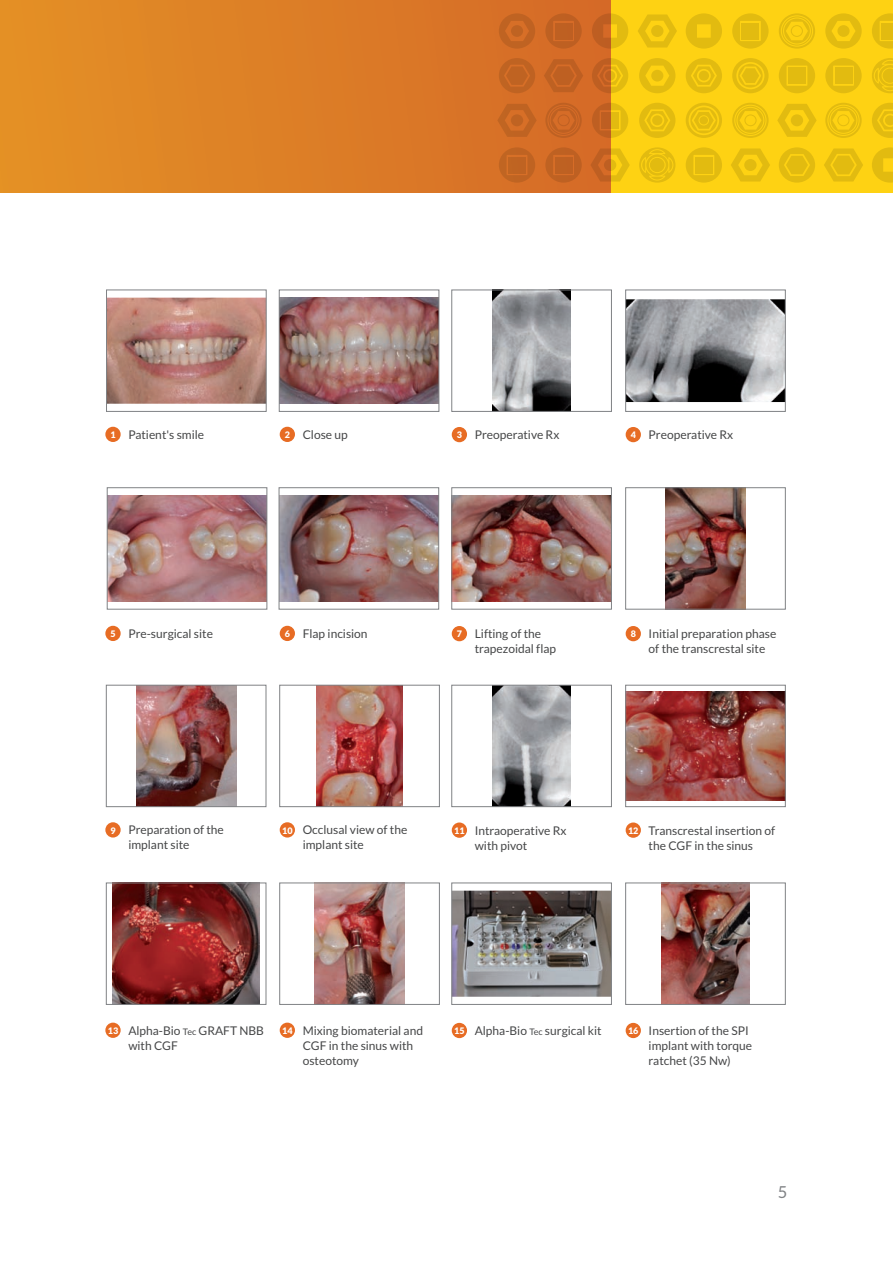
<style>
.page{position:relative;width:893px;height:1263px;background:#fff}
.page>*{position:absolute;margin:0;border:0;box-sizing:border-box;transform-origin:0 0}
.t1{font:16.5px "Lato";color:#808285}
.t2{font:12px/15px "Lato";color:#454647}
.t3{font:900 9px "Lato";color:#fff}
.s1{font-size:9px}
</style>
<div class="page">
<div style="left:0;top:0;width:612px;height:192px;background:linear-gradient(to right,#e49125,#d56a27)"></div>
<div style="left:612px;top:0;width:281px;height:192px;background:#fed213"></div>
<svg style="left:592px;top:103px;width:36px;height:35px"></svg>
<svg style="left:592px;top:13px;width:36px;height:36px"></svg>
<svg style="left:590px;top:148px;width:40px;height:34px"></svg>
<svg style="left:604px;top:159px;width:12px;height:12px"></svg>
<svg style="left:592px;top:58px;width:36px;height:35px"></svg>
<svg style="left:605px;top:71px;width:10px;height:10px"></svg>
<svg style="left:639px;top:103px;width:36px;height:35px"></svg>
<div style="left:652px;top:115px;width:10px;height:10px;background:#e2bb10;border-radius:50%"></div>
<svg style="left:639px;top:147px;width:36px;height:36px"></svg>
<svg style="left:639px;top:58px;width:36px;height:35px"></svg>
<div style="left:651px;top:70px;width:12px;height:12px;background:#e2bb10;border-radius:50%"></div>
<svg style="left:732px;top:58px;width:37px;height:35px"></svg>
<svg style="left:638px;top:14px;width:39px;height:34px"></svg>
<div style="left:651px;top:25px;width:12px;height:12px;background:#e2bb10;border-radius:50%"></div>
<svg style="left:732px;top:13px;width:37px;height:36px"></svg>
<svg style="left:686px;top:147px;width:36px;height:36px"></svg>
<svg style="left:686px;top:13px;width:36px;height:36px"></svg>
<svg style="left:731px;top:148px;width:39px;height:34px"></svg>
<div style="left:744px;top:159px;width:13px;height:12px;background:#e2bb10;border-radius:50%"></div>
<svg style="left:686px;top:58px;width:36px;height:35px"></svg>
<div style="left:699px;top:71px;width:10px;height:10px;background:#e2bb10;border-radius:50%"></div>
<svg style="left:872px;top:58px;width:21px;height:35px"></svg>
<svg style="left:824px;top:148px;width:39px;height:34px"></svg>
<svg style="left:825px;top:13px;width:37px;height:36px"></svg>
<svg style="left:837px;top:25px;width:13px;height:12px"></svg>
<svg style="left:825px;top:58px;width:37px;height:35px"></svg>
<svg style="left:872px;top:13px;width:21px;height:36px"></svg>
<svg style="left:872px;top:103px;width:21px;height:35px"></svg>
<svg style="left:872px;top:147px;width:21px;height:36px"></svg>
<svg style="left:779px;top:13px;width:36px;height:36px"></svg>
<svg style="left:779px;top:147px;width:36px;height:36px"></svg>
<svg style="left:779px;top:58px;width:36px;height:35px"></svg>
<svg style="left:777px;top:104px;width:40px;height:33px"></svg>
<div style="left:791px;top:114px;width:12px;height:12px;background:#e2bb10;border-radius:50%"></div>
<svg style="left:825px;top:103px;width:37px;height:35px"></svg>
<svg style="left:544px;top:59px;width:39px;height:33px"></svg>
<svg style="left:545px;top:147px;width:37px;height:36px"></svg>
<svg style="left:545px;top:13px;width:37px;height:36px"></svg>
<svg style="left:545px;top:103px;width:37px;height:35px"></svg>
<svg style="left:732px;top:103px;width:37px;height:35px"></svg>
<svg style="left:499px;top:13px;width:36px;height:36px"></svg>
<div style="left:511px;top:25px;width:12px;height:12px;background:#bf6322;border-radius:50%"></div>
<svg style="left:499px;top:58px;width:36px;height:35px"></svg>
<svg style="left:499px;top:147px;width:36px;height:36px"></svg>
<svg style="left:497px;top:104px;width:40px;height:33px"></svg>
<div style="left:511px;top:114px;width:12px;height:12px;background:#bf6322;border-radius:50%"></div>
<svg style="left:686px;top:103px;width:36px;height:35px"></svg>
<div style="left:699px;top:116px;width:9px;height:8px;background:#e2bb10;border-radius:50%"></div>
<svg style="left:106px;top:289px;width:161px;height:123px;background:#bd9389"></svg>
<img style="left:107px;top:487px;width:160px;height:123px">
<img style="left:279px;top:289px;width:160px;height:123px">
<svg style="left:451px;top:289px;width:161px;height:123px"></svg>
<svg style="left:625px;top:289px;width:161px;height:123px;background:#9b9c9f"></svg>
<img style="left:278px;top:487px;width:161px;height:123px">
<img style="left:451px;top:487px;width:161px;height:123px">
<img style="left:625px;top:487px;width:161px;height:123px">
<div style="left:105px;top:427px;width:16px;height:15px;background:#e76c24;border-radius:50%"></div>
<div style="left:105px;top:626px;width:16px;height:15px;background:#e76c24;border-radius:50%"></div>
<div style="left:105px;top:822px;width:16px;height:15px;background:#e76c24;border-radius:50%"></div>
<div style="left:105px;top:1022px;width:16px;height:16px;background:#e76c24;border-radius:50%"></div>
<div style="left:452px;top:427px;width:15px;height:15px;background:#e76c24;border-radius:50%"></div>
<div style="left:452px;top:626px;width:15px;height:15px;background:#e76c24;border-radius:50%"></div>
<div style="left:452px;top:822px;width:15px;height:16px;background:#e76c24;border-radius:50%"></div>
<div style="left:452px;top:1023px;width:15px;height:15px;background:#e76c24;border-radius:50%"></div>
<div style="left:626px;top:427px;width:15px;height:15px;background:#e76c24;border-radius:50%"></div>
<div style="left:626px;top:626px;width:15px;height:15px;background:#e76c24;border-radius:50%"></div>
<div style="left:626px;top:822px;width:15px;height:16px;background:#e76c24;border-radius:50%"></div>
<div style="left:626px;top:1023px;width:15px;height:15px;background:#e76c24;border-radius:50%"></div>
<div style="left:280px;top:427px;width:15px;height:15px;background:#e76c24;border-radius:50%"></div>
<div style="left:280px;top:626px;width:15px;height:15px;background:#e76c24;border-radius:50%"></div>
<div style="left:280px;top:822px;width:15px;height:15px;background:#e76c24;border-radius:50%"></div>
<div style="left:280px;top:1022px;width:15px;height:16px;background:#e76c24;border-radius:50%"></div>
<img style="left:106px;top:685px;width:161px;height:122px">
<img style="left:106px;top:882px;width:161px;height:123px">
<img style="left:279px;top:685px;width:161px;height:122px">
<img style="left:279px;top:882px;width:161px;height:123px">
<svg style="left:451px;top:685px;width:161px;height:122px"></svg>
<img style="left:625px;top:685px;width:161px;height:122px">
<svg style="left:451px;top:882px;width:161px;height:123px;background:#8a8888"></svg>
<img style="left:625px;top:882px;width:161px;height:123px">
<p class="t3" style="left:110px;top:429px;width:7px">1</p>
<p class="t2" style="left:128px;top:427px;width:77px">Patient's smile</p>
<p class="t3" style="left:285px;top:429px;width:7px">2</p>
<p class="t2" style="left:303px;top:427px;width:47px">Close up</p>
<p class="t3" style="left:457px;top:430px;width:7px">3</p>
<p class="t2" style="left:475px;top:427px;width:86px">Preoperative Rx</p>
<p class="t3" style="left:631px;top:430px;width:7px">4</p>
<p class="t2" style="left:649px;top:427px;width:86px">Preoperative Rx</p>
<p class="t3" style="left:110px;top:628px;width:7px">5</p>
<p class="t2" style="left:128px;top:626px;width:86px">Pre-surgical site</p>
<p class="t3" style="left:285px;top:628px;width:7px">6</p>
<p class="t2" style="left:303px;top:626px;width:66px">Flap incision</p>
<p class="t3" style="left:457px;top:629px;width:7px">7</p>
<p class="t2" style="left:475px;top:626px;width:83px">Lifting of the trapezoidal flap</p>
<p class="t3" style="left:631px;top:629px;width:7px">8</p>
<p class="t2" style="left:649px;top:626px;width:129px">Initial preparation phase of the transcrestal site</p>
<p class="t3" style="left:110px;top:825px;width:7px">9</p>
<p class="t2" style="left:128px;top:822px;width:97px">Preparation of the implant site</p>
<p class="t3" style="left:282px;top:825px;width:12px">10</p>
<p class="t2" style="left:303px;top:822px;width:106px">Occlusal view of the implant site</p>
<p class="t3" style="left:454px;top:825px;width:12px">11</p>
<p class="t2" style="left:475px;top:823px;width:93px">Intraoperative Rx with pivot</p>
<p class="t3" style="left:628px;top:825px;width:12px">12</p>
<p class="t2" style="left:649px;top:823px;width:128px">Transcrestal insertion of the CGF in the sinus</p>
<p class="t3" style="left:108px;top:1025px;width:12px">13</p>
<p class="t2" style="left:128px;top:1023px;width:137px">Alpha-Bio <span class="s1">Tec</span> GRAFT NBB with CGF</p>
<p class="t3" style="left:282px;top:1025px;width:12px">14</p>
<p class="t2" style="left:303px;top:1023px;width:122px">Mixing biomaterial and<br>CGF in the sinus with osteotomy</p>
<p class="t3" style="left:454px;top:1025px;width:12px">15</p>
<p class="t2" style="left:475px;top:1023px;width:129px">Alpha-Bio <span class="s1">Tec</span> surgical kit</p>
<p class="t3" style="left:628px;top:1025px;width:12px">16</p>
<p class="t2" style="left:649px;top:1023px;width:105px">Insertion of the SPI implant with torque ratchet (35 Nw)</p>
<h1 class="t1" style="left:778px;top:1182px;width:11px">5</h1>
</div>
